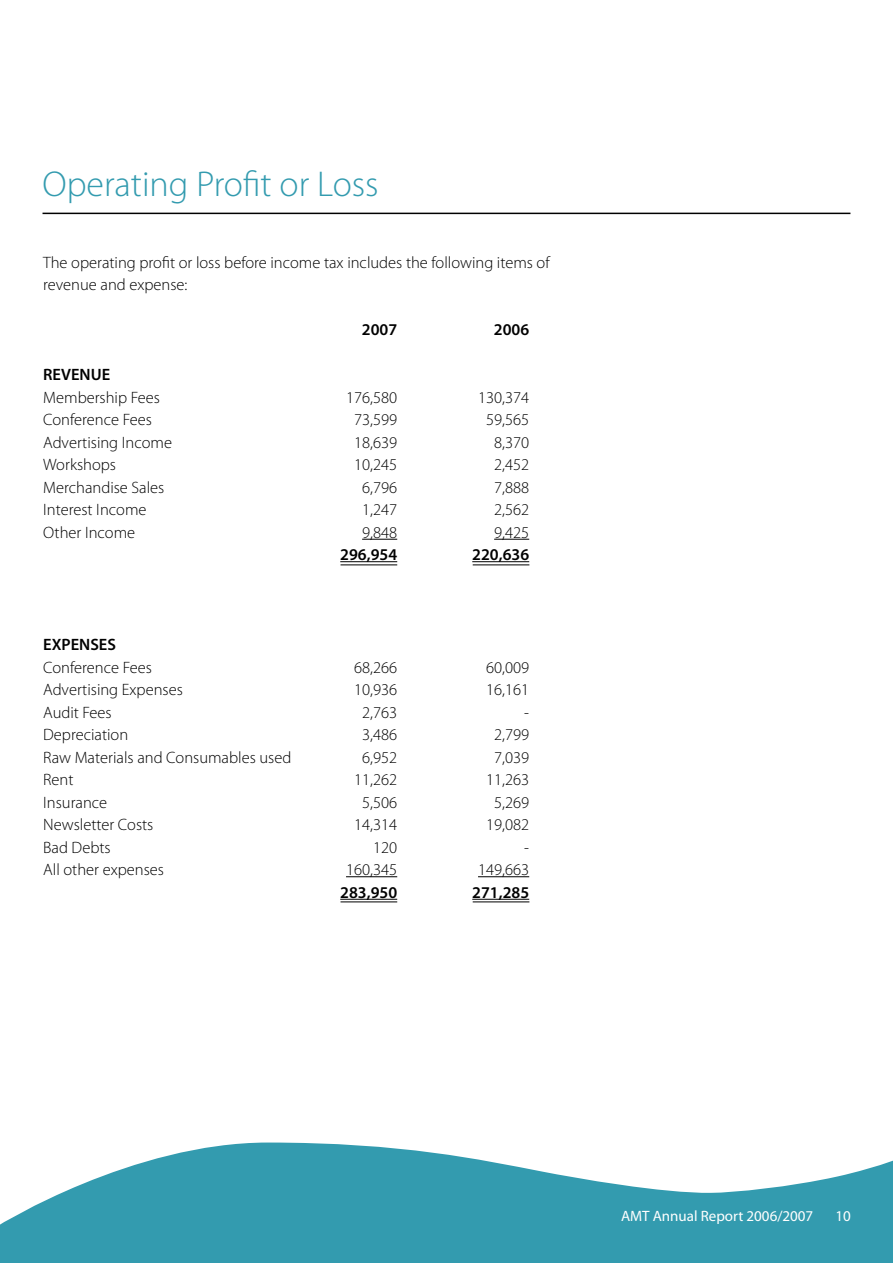
<style>
.page{position:relative;width:893px;height:1263px;background:#fff}
.page>*{position:absolute;margin:0;border:0;box-sizing:border-box;transform-origin:0 0}
.t1{font:300 36px "Myriad Pro";color:#339baf}
.t2{font:300 16.5px/22.5px "Myriad Pro";color:#000}
.t3{font:600 16.5px "Myriad Pro";color:#000}
.t4{font:15px "Myriad Pro";color:#fff}
</style>
<div class="page">
<svg style="left:0;top:1142px;width:893px;height:121px;fill:#339baf"></svg>
<hr style="left:362px;top:539px;width:35px;height:1px;background:#000">
<hr style="left:494px;top:539px;width:35px;height:1px;background:#000">
<hr style="left:340px;top:561px;width:57px;height:1px;background:#000">
<hr style="left:472px;top:561px;width:57px;height:1px;background:#000">
<hr style="left:346px;top:876px;width:51px;height:1px;background:#000">
<hr style="left:478px;top:876px;width:51px;height:1px;background:#000">
<hr style="left:340px;top:899px;width:57px;height:1px;background:#000">
<hr style="left:472px;top:899px;width:57px;height:1px;background:#000">
<hr style="left:43px;top:213px;width:807px;height:1px;background:#000">
<hr style="left:341px;top:564px;width:56px;height:1px;background:#000">
<hr style="left:473px;top:564px;width:56px;height:1px;background:#000">
<hr style="left:341px;top:901px;width:56px;height:1px;background:#000">
<hr style="left:473px;top:901px;width:56px;height:1px;background:#000">
<p class="t1" style="left:43px;top:164px;width:338px">Operating Profit or Loss</p>
<p class="t2" style="left:43px;top:251px;width:508px">The operating profit or loss before income tax includes the following items of revenue and expense:</p>
<p class="t3" style="left:362px;top:320px;width:37px">2007</p>
<p class="t3" style="left:494px;top:320px;width:37px">2006</p>
<p class="t3" style="left:43px;top:365px;width:69px">REVENUE</p>
<p class="t2" style="left:43px;top:386px;width:118px">Membership Fees</p>
<p class="t2" style="left:346px;top:386px;width:53px">176,580</p>
<p class="t2" style="left:478px;top:386px;width:53px">130,374</p>
<p class="t2" style="left:43px;top:409px;width:110px">Conference Fees</p>
<p class="t2" style="left:354px;top:409px;width:45px">73,599</p>
<p class="t2" style="left:486px;top:409px;width:45px">59,565</p>
<p class="t2" style="left:43px;top:431px;width:130px">Advertising Income</p>
<p class="t2" style="left:354px;top:431px;width:45px">18,639</p>
<p class="t2" style="left:494px;top:431px;width:37px">8,370</p>
<p class="t2" style="left:43px;top:454px;width:74px">Workshops</p>
<p class="t2" style="left:354px;top:454px;width:45px">10,245</p>
<p class="t2" style="left:494px;top:454px;width:37px">2,452</p>
<p class="t2" style="left:43px;top:476px;width:123px">Merchandise Sales</p>
<p class="t2" style="left:362px;top:476px;width:37px">6,796</p>
<p class="t2" style="left:494px;top:476px;width:37px">7,888</p>
<p class="t2" style="left:43px;top:499px;width:105px">Interest Income</p>
<p class="t2" style="left:362px;top:499px;width:37px">1,247</p>
<p class="t2" style="left:494px;top:499px;width:37px">2,562</p>
<p class="t2" style="left:43px;top:521px;width:94px">Other Income</p>
<p class="t2" style="left:362px;top:521px;width:37px">9,848</p>
<p class="t2" style="left:494px;top:521px;width:37px">9,425</p>
<p class="t3" style="left:340px;top:545px;width:58px">296,954</p>
<p class="t3" style="left:472px;top:545px;width:58px">220,636</p>
<p class="t3" style="left:43px;top:635px;width:74px">EXPENSES</p>
<p class="t2" style="left:43px;top:656px;width:110px">Conference Fees</p>
<p class="t2" style="left:354px;top:656px;width:45px">68,266</p>
<p class="t2" style="left:486px;top:656px;width:45px">60,009</p>
<p class="t2" style="left:43px;top:679px;width:141px">Advertising Expenses</p>
<p class="t2" style="left:354px;top:679px;width:45px">10,936</p>
<p class="t2" style="left:486px;top:679px;width:45px">16,161</p>
<p class="t2" style="left:43px;top:701px;width:70px">Audit Fees</p>
<p class="t2" style="left:362px;top:701px;width:37px">2,763</p>
<p class="t2" style="left:524px;top:701px;width:6px">-</p>
<p class="t2" style="left:43px;top:724px;width:87px">Depreciation</p>
<p class="t2" style="left:362px;top:724px;width:37px">3,486</p>
<p class="t2" style="left:494px;top:724px;width:37px">2,799</p>
<p class="t2" style="left:43px;top:746px;width:250px">Raw Materials and Consumables used</p>
<p class="t2" style="left:362px;top:746px;width:37px">6,952</p>
<p class="t2" style="left:494px;top:746px;width:37px">7,039</p>
<p class="t2" style="left:43px;top:769px;width:32px">Rent</p>
<p class="t2" style="left:354px;top:769px;width:45px">11,262</p>
<p class="t2" style="left:486px;top:769px;width:45px">11,263</p>
<p class="t2" style="left:43px;top:791px;width:66px">Insurance</p>
<p class="t2" style="left:362px;top:791px;width:37px">5,506</p>
<p class="t2" style="left:494px;top:791px;width:37px">5,269</p>
<p class="t2" style="left:43px;top:814px;width:112px">Newsletter Costs</p>
<p class="t2" style="left:354px;top:814px;width:45px">14,314</p>
<p class="t2" style="left:486px;top:814px;width:45px">19,082</p>
<p class="t2" style="left:43px;top:836px;width:69px">Bad Debts</p>
<p class="t2" style="left:373px;top:836px;width:26px">120</p>
<p class="t2" style="left:524px;top:836px;width:6px">-</p>
<p class="t2" style="left:43px;top:859px;width:122px">All other expenses</p>
<p class="t2" style="left:346px;top:859px;width:53px">160,345</p>
<p class="t2" style="left:478px;top:859px;width:53px">149,663</p>
<p class="t3" style="left:340px;top:883px;width:58px">283,950</p>
<p class="t3" style="left:472px;top:883px;width:58px">271,285</p>
<p class="t4" style="left:621px;top:1207px;width:194px">AMT Annual Report 2006/2007</p>
<p class="t4" style="left:836px;top:1207px;width:17px">10</p>
</div>
